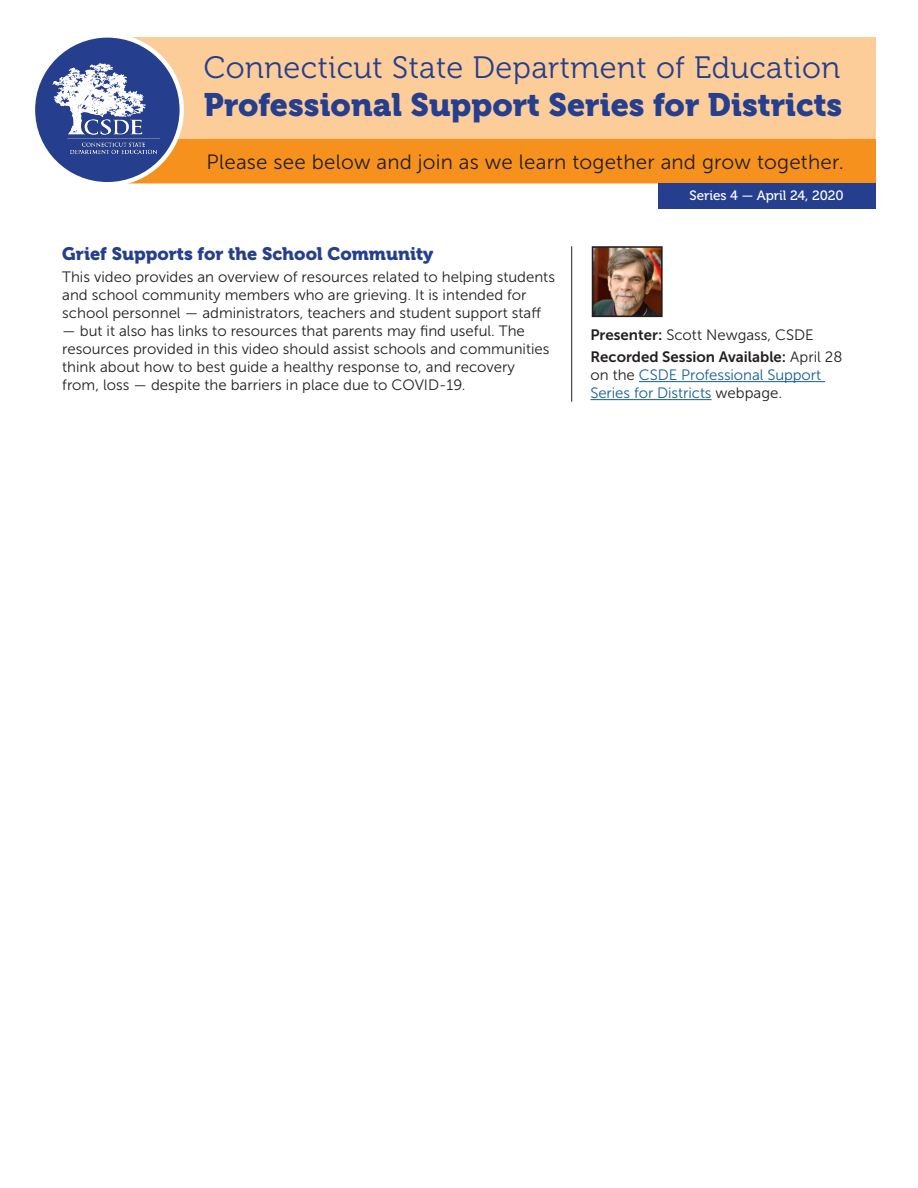
<style>
.page{position:relative;width:918px;height:1188px;background:#fff}
.page>*{position:absolute;margin:0;border:0;box-sizing:border-box;transform-origin:0 0}
.t1{font:32.25px "Museo 900";color:#253f8e}
.t2{font:30.9px "Museo 300";letter-spacing:.015em;color:#253f8e}
.t3{font:20.55px "Museo Sans 300";letter-spacing:.01em;color:#231f20}
.t4{font:18px "Museo 900";color:#253f8e}
.t5{font:15px/18px "Museo Sans 300";color:#231f20}
.t6{font:15px/18px "Museo Sans 300";letter-spacing:-.005em;color:#175d9e}
.t7{font:13.5px "Museo 500";color:#fff}
.s1{font-family:"Museo Sans 700"}
.s2{font-family:"Museo Sans 700";color:#231f20}
.s3{color:#231f20}
</style>
<div class="page">
<div style="left:100px;top:37px;width:775px;height:146px;background:#fdcd99"></div>
<div style="left:100px;top:139px;width:775px;height:44px;background:#f6911e"></div>
<div style="left:33px;top:35px;width:149px;height:149px;background:#253f8e;border-radius:50%"></div>
<div style="left:31px;top:33px;width:153px;height:153px;border:4px solid #fff;border-radius:50%"></div>
<hr style="left:639px;top:381px;width:186px;height:1px;background:#175d9e">
<hr style="left:590px;top:399px;width:122px;height:1px;background:#175d9e">
<hr style="left:571px;top:246px;width:1px;height:156px;background:#231f20">
<div style="left:658px;top:183px;width:217px;height:25px;background:#253f8e"></div>
<img style="left:52px;top:63px;width:107px;height:90px">
<img style="left:595px;top:249px;width:65px;height:65px">
<div style="left:592px;top:246px;width:71px;height:71px;border:2px solid #231f20"></div>
<p class="t2" style="left:204px;top:51px;width:638px">Connecticut State Department of Education</p>
<p class="t1" style="left:204px;top:87px;width:640px">Professional Support Series for Districts</p>
<p class="t3" style="left:207px;top:151px;width:639px">Please see below and join as we learn together and grow together.</p>
<p class="t7" style="left:689px;top:188px;width:156px">Series 4 — April 24, 2020</p>
<p class="t4" style="left:62px;top:243px;width:373px">Grief Supports for the School Community</p>
<p class="t5" style="left:62px;top:268px;width:494px">This video provides an overview of resources related to helping students and school community members who are grieving. It is intended for school personnel — administrators, teachers and student support staff</p>
<p class="t5" style="left:62px;top:322px;width:489px">— but it also has links to resources that parents may find useful. The resources provided in this video should assist schools and communities think about how to best guide a healthy response to, and recovery from, loss — despite the barriers in place due to COVID-19.</p>
<p class="t5" style="left:590px;top:325px;width:225px"><span class="s1">Presenter:</span> Scott Newgass, CSDE</p>
<p class="t6" style="left:590px;top:348px;width:253px"><span class="s2">Recorded Session Available:</span> <span class="s3">April 28 on the</span> CSDE Professional Support<br>Series for Districts <span class="s3">webpage.</span></p>
</div>
